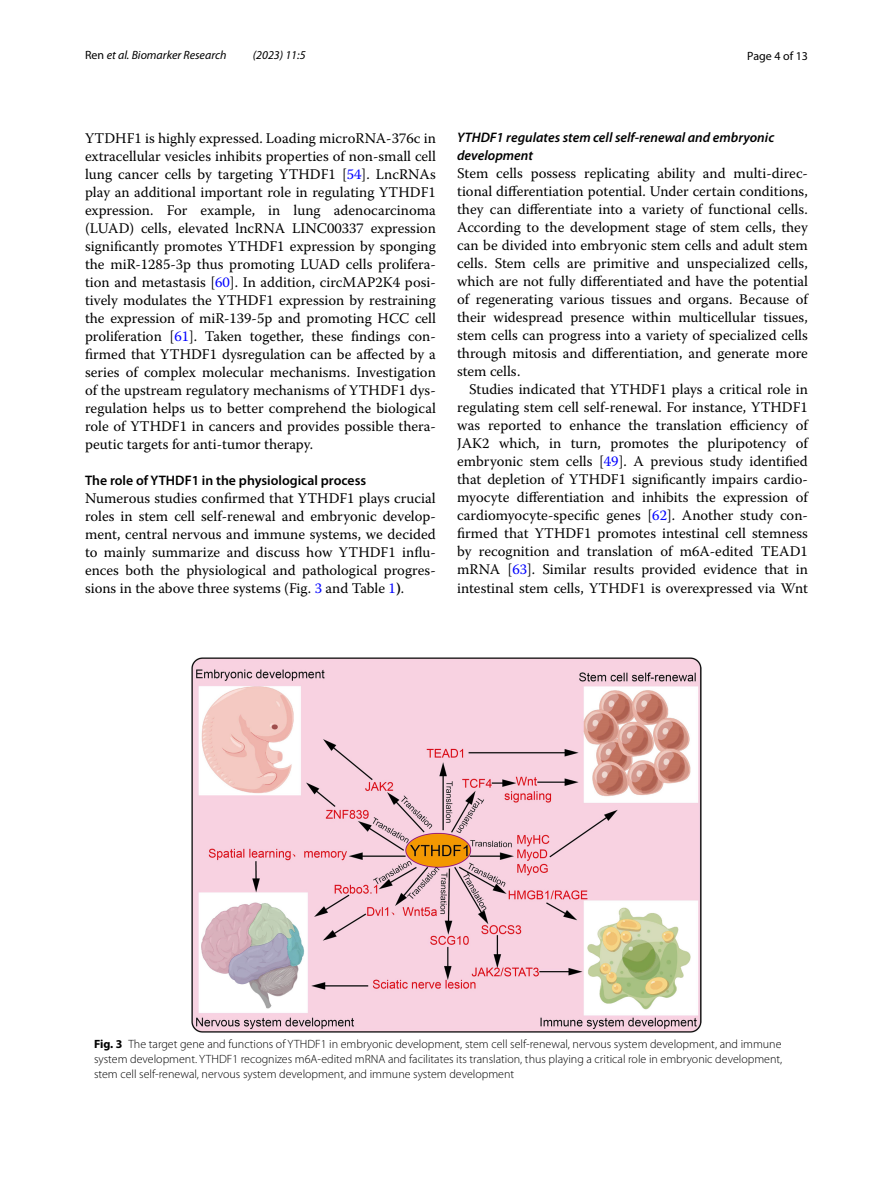
<style>
.page{position:relative;width:893px;height:1187px;background:#fff}
.page>*{position:absolute;margin:0;border:0;box-sizing:border-box;transform-origin:0 0}
.t1{font:14.7px/18px "Warnock Pro";color:#000;text-align:justify}
.t2{font:italic 600 13.8px/18px "Myriad Pro";color:#000}
.t3{font:600 13.8px "Myriad Pro";color:#000}
.t4{font:300 12px/15px "Myriad Pro";color:#000;text-align:justify}
.t5{font:italic 12px "Myriad Pro";color:#000}
.t6{font:12px "Myriad Pro";color:#000}
.s1{font-style:normal}
.s2{color:#00f}
.s3{font-weight:700}
</style>
<div class="page">
<img style="left:191px;top:657px;width:511px;height:375px">
<p class="t5" style="left:85px;top:48px;width:143px"><span class="s1">Ren</span> et al. Biomarker Research</p>
<p class="t5" style="left:253px;top:48px;width:54px">(2023) 11:5</p>
<p class="t6" style="left:747px;top:48px;width:62px">Page 4 of 13</p>
<p class="t1" style="left:85px;top:128px;width:352px">YTDHF1 is highly expressed. Loading microRNA-376c in extracellular vesicles inhibits properties of non-small cell lung cancer cells by targeting YTHDF1 [<span class="s2">54</span>]. LncRNAs play an additional important role in regulating YTHDF1 expression. For example, in lung adenocarcinoma (LUAD) cells, elevated lncRNA LINC00337 expression significantly promotes YTHDF1 expression by sponging the miR-1285-3p thus promoting LUAD cells prolifera&shy;tion and metastasis [<span class="s2">60</span>]. In addition, circMAP2K4 posi&shy;tively modulates the YTHDF1 expression by restraining the expression of miR-139-5p and promoting HCC cell proliferation [<span class="s2">61</span>]. Taken together, these findings con&shy;firmed that YTHDF1 dysregulation can be affected by a series of complex molecular mechanisms. Investigation of the upstream regulatory mechanisms of YTHDF1 dys&shy;regulation helps us to better comprehend the biological role of YTHDF1 in cancers and provides possible thera&shy;peutic targets for anti-tumor therapy.</p>
<p class="t3" style="left:85px;top:471px;width:283px">The role of YTHDF1 in the physiological process</p>
<p class="t1" style="left:85px;top:488px;width:352px">Numerous studies confirmed that YTHDF1 plays crucial roles in stem cell self-renewal and embryonic develop&shy;ment, central nervous and immune systems, we decided to mainly summarize and discuss how YTHDF1 influ&shy;ences both the physiological and pathological progres&shy;sions in the above three systems (Fig. <span class="s2">3</span> and Table <span class="s2">1</span><span class="s3">)</span>.</p>
<p class="t2" style="left:457px;top:128px;width:319px">YTHDF1 regulates stem cell self‑renewal and embryonic development</p>
<p class="t1" style="left:457px;top:164px;width:352px">Stem cells possess replicating ability and multi-direc&shy;tional differentiation potential. Under certain conditions, they can differentiate into a variety of functional cells.<br>According to the development stage of stem cells, they can be divided into embryonic stem cells and adult stem cells. Stem cells are primitive and unspecialized cells, which are not fully differentiated and have the potential of regenerating various tissues and organs. Because of their widespread presence within multicellular tissues, stem cells can progress into a variety of specialized cells through mitosis and differentiation, and generate more stem cells.</p>
<p class="t1" style="left:457px;top:380px;width:352px;text-indent:12px">Studies indicated that YTHDF1 plays a critical role in regulating stem cell self-renewal. For instance, YTHDF1 was reported to enhance the translation efficiency of JAK2 which, in turn, promotes the pluripotency of embryonic stem cells [<span class="s2">49</span>]. A previous study identified that depletion of YTHDF1 significantly impairs cardio&shy;myocyte differentiation and inhibits the expression of cardiomyocyte-specific genes [<span class="s2">62</span>]. Another study con&shy;firmed that YTHDF1 promotes intestinal cell stemness by recognition and translation of m6A-edited TEAD1 mRNA [<span class="s2">63</span>]. Similar results provided evidence that in intestinal stem cells, YTHDF1 is overexpressed via Wnt</p>
<p class="t4" style="left:94px;top:1036px;width:690px"><span class="s3">Fig. 3</span> The target gene and functions of YTHDF1 in embryonic development, stem cell self-renewal, nervous system development, and immune system development. YTHDF1 recognizes m6A-edited mRNA and facilitates its translation, thus playing a critical role in embryonic development, stem cell self-renewal, nervous system development, and immune system development</p>
</div>
